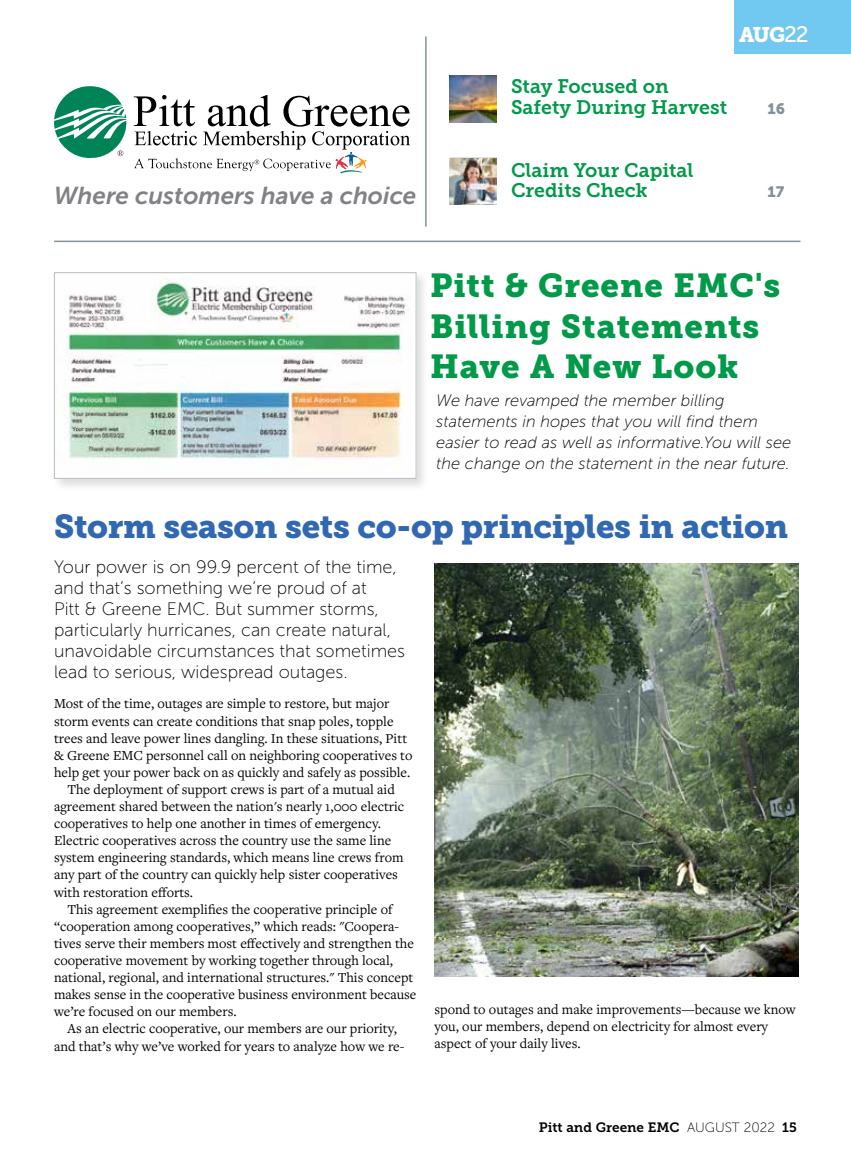
<style>
.page{position:relative;width:851px;height:1175px;background:#fff}
.page>*{position:absolute;margin:0;border:0;box-sizing:border-box;transform-origin:0 0}
.t1{font:33px/40.5px "Museo Slab 900";letter-spacing:.03em;color:#019a49}
.t2{font:33px "Museo Slab 900";letter-spacing:-.01em;color:#3168b2}
.t3{font:italic 24.3px "Museo Sans 700";color:#808285}
.t4{font:21px "Museo Slab 900";color:#fff}
.t5{font:19.5px/21px "Museo Slab 700";color:#019a49}
.t6{font:18px/21px "Museo Sans 100";color:#000}
.t7{font:italic 16.5px/21px "Museo Sans 100";color:#000}
.t8{font:15px "Museo Sans 900";color:#83919a}
.t9{font:14.25px/17.1px "Freight Text Pro";color:#000}
.t10{font:13.5px "Museo Slab 700";color:#000}
.s1{font-family:"Museo Sans 500";font-size:22.5px}
.s2{font-family:"Museo Sans 100"}
</style>
<div class="page">
<hr style="left:425px;top:36px;width:1px;height:191px;background:#83919a">
<div style="left:734px;top:0;width:116px;height:54px;background:#71c9f1"></div>
<hr style="left:54px;top:241px;width:746px;height:1px;background:#83919a">
<svg style="left:54px;top:86px;width:73px;height:73px"></svg>
<svg style="left:134px;top:95px;width:276px;height:78px"></svg>
<svg style="left:496px;top:85px;width:1px;height:37px"></svg>
<div style="left:450px;top:156px;width:47px;height:47px;background:#dedfe0"></div>
<img style="left:449px;top:75px;width:47px;height:47px">
<img style="left:449px;top:158px;width:47px;height:47px">
<div style="left:52px;top:270px;width:377px;height:221px;background:#000;opacity:.14"></div>
<img style="left:56px;top:274px;width:358px;height:203px">
<div style="left:54px;top:272px;width:362px;height:207px;border:1px solid #babcbe"></div>
<img style="left:434px;top:563px;width:364px;height:413px">
<h2 class="t3" style="left:54px;top:182px;width:364px">Where customers have a choice</h2>
<h3 class="t4" style="left:739px;top:23px;width:71px">AUG<span class="s1">22</span></h3>
<h3 class="t5" style="left:511px;top:76px;width:218px">Stay Focused on<br>Safety During Harvest</h3>
<p class="t8" style="left:767px;top:100px;width:19px">16</p>
<h3 class="t5" style="left:511px;top:161px;width:184px;line-height:19.5px">Claim Your Capital<br>Credits Check</h3>
<p class="t8" style="left:767px;top:183px;width:18px">17</p>
<h1 class="t1" style="left:430px;top:265px;width:352px">Pitt &amp; Greene EMC's<br>Billing Statements<br>Have A New Look</h1>
<p class="t7" style="left:436px;top:390px;width:356px">We have revamped the member billing statements in hopes that you will find them easier to read as well as informative.You will see the change on the statement in the near future.</p>
<h1 class="t2" style="left:54px;top:507px;width:735px">Storm season sets co-op principles in action</h1>
<p class="t6" style="left:54px;top:556px;width:352px">Your power is on 99.9 percent of the time, and that’s something we’re proud of at<br>Pitt &amp; Greene EMC. But summer storms, particularly hurricanes, can create natural, unavoidable circumstances that sometimes lead to serious, widespread outages.</p>
<p class="t9" style="left:54px;top:694px;width:337px">Most of the time, outages are simple to restore, but major</p>
<p class="t9" style="left:54px;top:712px;width:341px">storm events can create conditions that snap poles, topple</p>
<p class="t9" style="left:54px;top:729px;width:355px">trees and leave power lines dangling. In these situations, Pitt</p>
<p class="t9" style="left:54px;top:746px;width:360px">&amp; Greene EMC personnel call on neighboring cooperatives to</p>
<p class="t9" style="left:54px;top:763px;width:358px">help get your power back on as quickly and safely as possible.</p>
<p class="t9" style="left:67px;top:780px;width:329px">The deployment of support crews is part of a mutual aid</p>
<p class="t9" style="left:54px;top:797px;width:352px">agreement shared between the nation's nearly 1,000 electric</p>
<p class="t9" style="left:54px;top:814px;width:328px">cooperatives to help one another in times of emergency.</p>
<p class="t9" style="left:54px;top:831px;width:339px">Electric cooperatives across the country use the same line</p>
<p class="t9" style="left:54px;top:848px;width:351px">system engineering standards, which means line crews from</p>
<p class="t9" style="left:54px;top:865px;width:345px">any part of the country can quickly help sister cooperatives</p>
<p class="t9" style="left:54px;top:883px;width:141px">with restoration efforts.</p>
<p class="t9" style="left:67px;top:900px;width:326px">This agreement exemplifies the cooperative principle of</p>
<p class="t9" style="left:54px;top:917px;width:346px">“cooperation among cooperatives,” which reads: "Coopera-</p>
<p class="t9" style="left:54px;top:934px;width:361px">tives serve their members most effectively and strengthen the</p>
<p class="t9" style="left:54px;top:951px;width:340px">cooperative movement by working together through local,</p>
<p class="t9" style="left:54px;top:968px;width:361px">national, regional, and international structures." This concept</p>
<p class="t9" style="left:54px;top:985px;width:364px">makes sense in the cooperative business environment because</p>
<p class="t9" style="left:54px;top:1002px;width:184px">we’re focused on our members.</p>
<p class="t9" style="left:67px;top:1019px;width:331px">As an electric cooperative, our members are our priority,</p>
<p class="t9" style="left:54px;top:1036px;width:352px">and that’s why we’ve worked for years to analyze how we re-</p>
<p class="t9" style="left:434px;top:1000px;width:363px">spond to outages and make improvements—because we know you, our members, depend on electricity for almost every aspect of your daily lives.</p>
<p class="t10" style="left:538px;top:1119px;width:259px">Pitt and Greene EMC <span class="s2">AUGUST 2022</span> 15</p>
</div>
